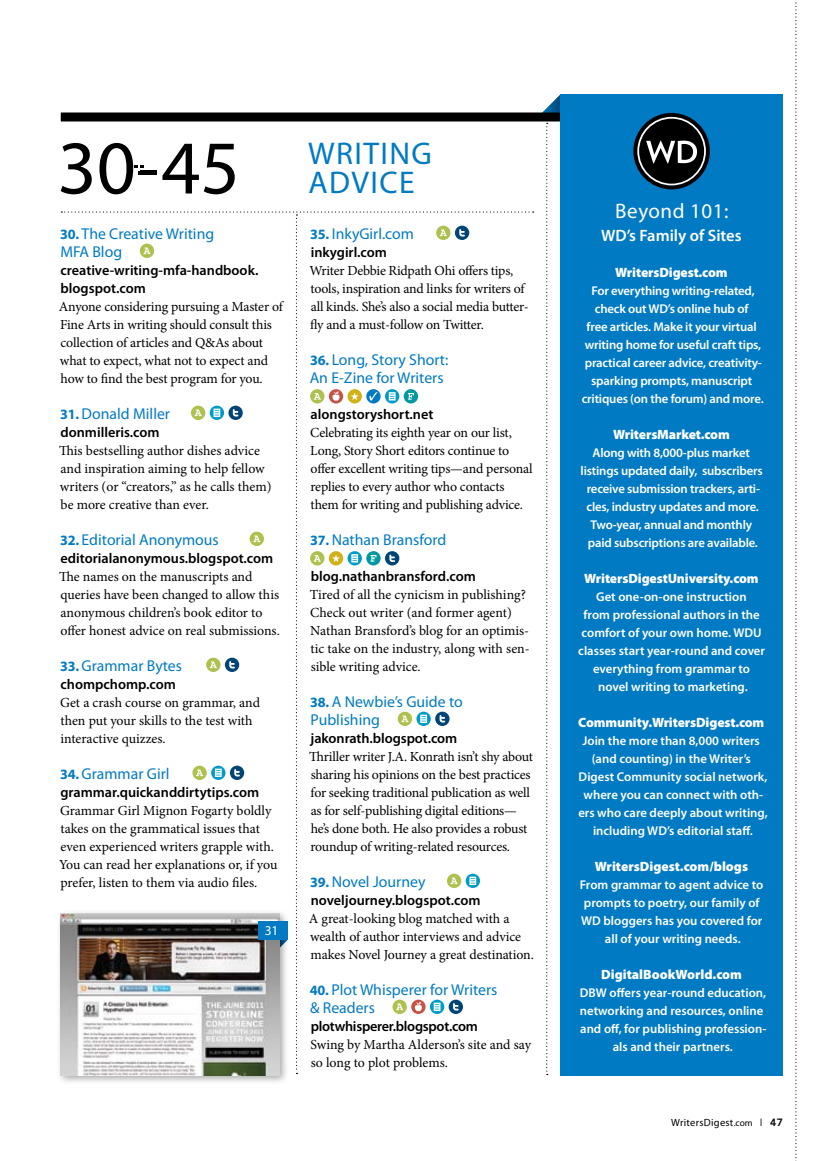
<style>
.page{position:relative;width:837px;height:1161px;background:#fff}
.page>*{position:absolute;margin:0;border:0;box-sizing:border-box;transform-origin:0 0}
.t1{font:76.5px "Myriad Pro";color:#000}
.t2{font:31.5px/30px "Myriad Pro";letter-spacing:.045em;color:#007ac2}
.t3{font:21px "Myriad Pro";letter-spacing:.025em;color:#fff}
.t4{font:600 16.5px "Myriad Pro";color:#fff}
.t5{font:15.75px/18px "Myriad Pro";color:#007ac2}
.t6{font:600 14.25px/18px "Myriad Pro";color:#000}
.t7{font:600 14.25px "Myriad Pro";letter-spacing:-.02em;color:#000}
.t8{font:13.8px/18px "Minion Pro";letter-spacing:-.01em;color:#000}
.t9{font:900 13.5px "Myriad Pro";letter-spacing:-.01em;color:#fff}
.t10{font:13.5px "Myriad Pro";color:#fff}
.t11{font:600 12.75px/18px "Myriad Pro";color:#fff;text-align:center}
.t12{font:10.5px "Myriad Pro";letter-spacing:.025em;color:#000}
.s1{font-weight:700;font-size:14.25px}
.s2{font-size:9.3px}
.s3{font-family:"Avenir LT Std"}
.s4{font-family:"Avenir LT Std";font-weight:800}
</style>
<div class="page">
<svg style="left:795px;top:2px;width:2px;height:1159px"></svg>
<svg style="left:543px;top:95px;width:17px;height:17px"></svg>
<div style="left:61px;top:112px;width:701px;height:10px;background:#000"></div>
<svg style="left:546px;top:123px;width:2px;height:952px"></svg>
<div style="left:560px;top:94px;width:223px;height:982px;background:#007ac2"></div>
<svg style="left:61px;top:212px;width:473px;height:862px"></svg>
<div style="left:55px;top:908px;width:235px;height:179px;background:#000;opacity:.35"></div>
<img style="left:61px;top:914px;width:218px;height:162px">
<div style="left:258px;top:922px;width:30px;height:18px;background:#007ac2"></div>
<svg style="left:633px;top:113px;width:77px;height:76px"></svg>
<svg style="left:135px;top:165px;width:9px;height:3px"></svg>
<h1 class="t1" style="left:57px;top:121px;width:184px">30-45</h1>
<p class="t5" style="left:60px;top:224px;width:156px"><span class="s1">30.</span> The Creative Writing<br>MFA Blog</p>
<p class="t6" style="left:60px;top:260px;width:199px">creative-writing-mfa-handbook. blogspot.com</p>
<p class="t8" style="left:59px;top:297px;width:226px">Anyone considering pursuing a Master of Fine Arts in writing should consult this collection of articles and Q&amp;As about what to expect, what not to expect and how to find the best program for you.</p>
<p class="t5" style="left:60px;top:404px;width:112px"><span class="s1">31.</span> Donald Miller</p>
<p class="t6" style="left:61px;top:422px;width:101px">donmilleris.com</p>
<p class="t8" style="left:59px;top:441px;width:214px">This bestselling author dishes advice and inspiration aiming to help fellow writers (or “creators,” as he calls them) be more creative than ever.</p>
<p class="t5" style="left:60px;top:530px;width:160px"><span class="s1">32.</span> Editorial Anonymous</p>
<p class="t6" style="left:60px;top:548px;width:214px">editorialanonymous.blogspot.com</p>
<p class="t8" style="left:59px;top:567px;width:222px">The names on the manuscripts and queries have been changed to allow this anonymous children’s book editor to offer honest advice on real submissions.</p>
<p class="t5" style="left:60px;top:656px;width:123px"><span class="s1">33.</span> Grammar Bytes</p>
<p class="t6" style="left:60px;top:674px;width:117px">chompchomp.com</p>
<p class="t8" style="left:60px;top:693px;width:202px">Get a crash course on grammar, and then put your skills to the test with interactive quizzes.</p>
<p class="t5" style="left:60px;top:764px;width:111px"><span class="s1">34.</span> Grammar Girl</p>
<p class="t6" style="left:60px;top:782px;width:200px">grammar.quickanddirtytips.com</p>
<p class="t8" style="left:59px;top:801px;width:220px">Grammar Girl Mignon Fogarty boldly takes on the grammatical issues that even experienced writers grapple with.<br>You can read her explanations or, if you prefer, listen to them via audio files.</p>
<p class="t10" style="left:265px;top:922px;width:15px">31</p>
<h2 class="t2" style="left:308px;top:137px;width:125px">WRITING<br>ADVICE</h2>
<p class="t5" style="left:310px;top:224px;width:105px"><span class="s1">35.</span> InkyGirl.com</p>
<p class="t6" style="left:311px;top:242px;width:78px">inkygirl.com</p>
<p class="t8" style="left:309px;top:261px;width:221px">Writer Debbie Ridpath Ohi offers tips, tools, inspiration and links for writers of all kinds. She’s also a social media butter&shy;fly and a must-follow on Twitter.</p>
<p class="t5" style="left:310px;top:350px;width:140px"><span class="s1">36.</span> Long, Story Short:<br>An E-Zine for Writers</p>
<p class="t6" style="left:311px;top:404px;width:124px">alongstoryshort.net</p>
<p class="t8" style="left:310px;top:423px;width:224px">Celebrating its eighth year on our list, Long, Story Short editors continue to offer excellent writing tips—and personal replies to every author who contacts them for writing and publishing advice.</p>
<p class="t5" style="left:310px;top:530px;width:138px"><span class="s1">37.</span> Nathan Bransford</p>
<p class="t6" style="left:311px;top:566px;width:167px">blog.nathanbransford.com</p>
<p class="t8" style="left:310px;top:585px;width:221px">Tired of all the cynicism in publishing?<br>Check out writer (and former agent)<br>Nathan Bransford’s blog for an optimis&shy;tic take on the industry, along with sen&shy;sible writing advice.</p>
<p class="t5" style="left:310px;top:692px;width:154px"><span class="s1">38.</span> A Newbie’s Guide to<br>Publishing</p>
<p class="t6" style="left:311px;top:728px;width:148px">jakonrath.blogspot.com</p>
<p class="t8" style="left:309px;top:747px;width:225px">Thriller writer J.A. Konrath isn’t shy about sharing his opinions on the best practices for seeking traditional publication as well as for self-publishing digital editions— he’s done both. He also provides a robust roundup of writing-related resources.</p>
<p class="t5" style="left:310px;top:872px;width:117px"><span class="s1">39.</span> Novel Journey</p>
<p class="t6" style="left:311px;top:890px;width:171px">noveljourney.blogspot.com</p>
<p class="t8" style="left:309px;top:909px;width:227px">A great-looking blog matched with a wealth of author interviews and advice makes Novel Journey a great destination.</p>
<p class="t5" style="left:310px;top:980px;width:189px"><span class="s1">40.</span> Plot Whisperer for Writers &amp; Readers</p>
<p class="t7" style="left:311px;top:1017px;width:169px">plotwhisperer.blogspot.com</p>
<p class="t8" style="left:311px;top:1035px;width:222px">Swing by Martha Alderson’s site and say so long to plot problems.</p>
<h3 class="t3" style="left:615px;top:198px;width:115px">Beyond 101:</h3>
<p class="t4" style="left:601px;top:225px;width:142px">WD’s Family of Sites</p>
<p class="t9" style="left:615px;top:263px;width:114px">WritersDigest.com</p>
<p class="t11" style="left:582px;top:281px;width:183px">For everything writing-related, check out WD’s online hub of<br>free articles. Make it your virtual writing home for useful craft tips, practical career advice, creativity&shy;sparking prompts, manuscript critiques (on the forum) and more.</p>
<p class="t9" style="left:613px;top:425px;width:118px">WritersMarket.com</p>
<p class="t11" style="left:581px;top:443px;width:184px">Along with 8,000-plus market listings updated daily, subscribers receive submission trackers, arti&shy;cles, industry updates and more.<br>Two-year, annual and monthly paid subscriptions are available.</p>
<p class="t9" style="left:584px;top:569px;width:176px">WritersDigestUniversity.com</p>
<p class="t11" style="left:578px;top:587px;width:188px">Get one-on-one instruction<br>from professional authors in the comfort of your own home. WDU classes start year-round and cover everything from grammar to novel writing to marketing.</p>
<p class="t9" style="left:578px;top:713px;width:188px">Community.WritersDigest.com</p>
<p class="t11" style="left:578px;top:731px;width:191px">Join the more than 8,000 writers (and counting) in the Writer’s<br>Digest Community social network, where you can connect with oth&shy;ers who care deeply about writing, including WD’s editorial staff.</p>
<p class="t9" style="left:595px;top:857px;width:155px">WritersDigest.com/blogs</p>
<p class="t11" style="left:580px;top:875px;width:185px">From grammar to agent advice to prompts to poetry, our family of<br>WD bloggers has you covered for all of your writing needs.</p>
<p class="t9" style="left:601px;top:965px;width:142px">DigitalBookWorld.com</p>
<p class="t11" style="left:580px;top:983px;width:188px">DBW offers year-round education, networking and resources, online and off, for publishing profession&shy;als and their partners.</p>
<p class="t12" style="left:671px;top:1116px;width:113px">WritersDigest<span class="s2">.com</span> <span class="s3">I</span> <span class="s4">47</span></p>
</div>
